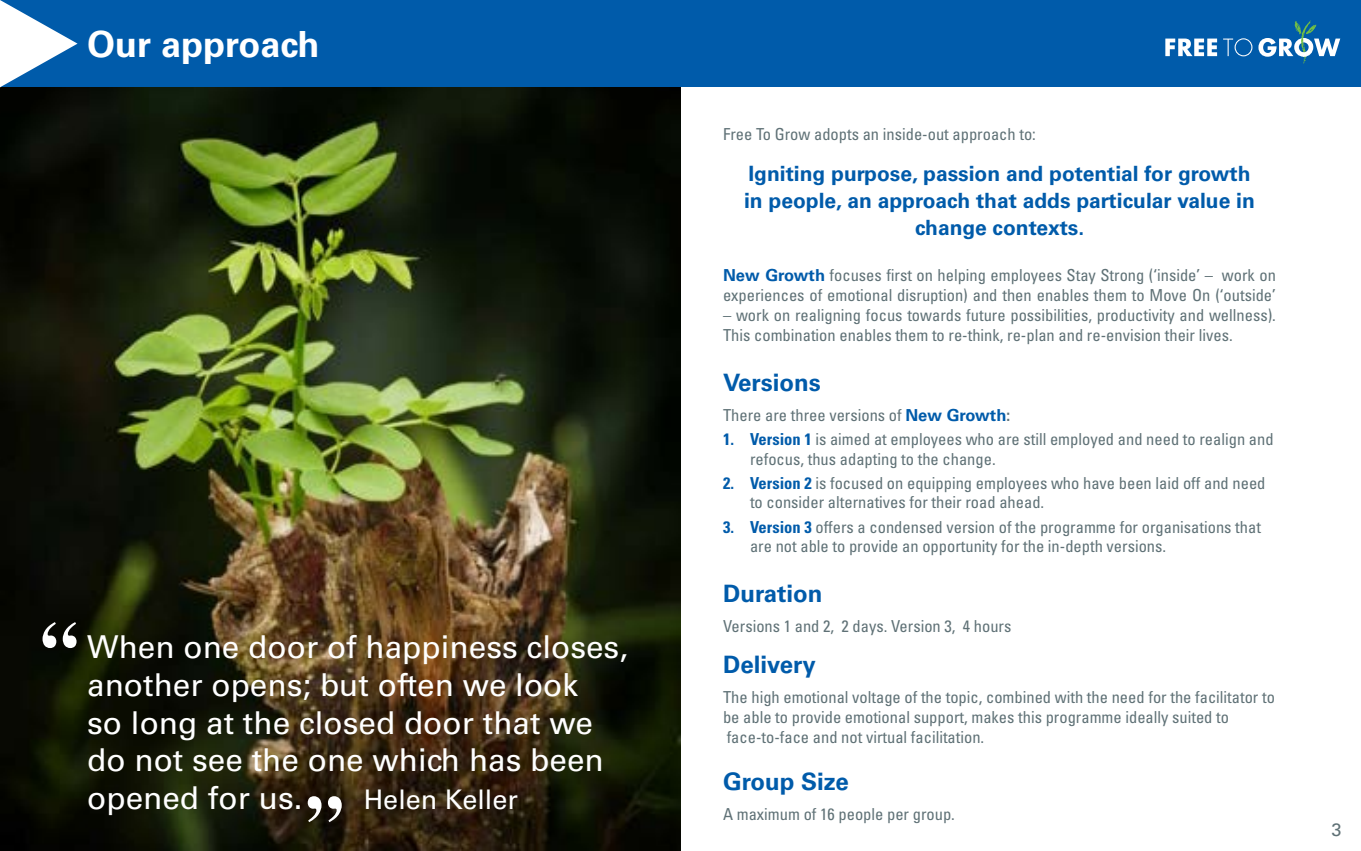
<style>
.page{position:relative;width:1361px;height:851px;background:#fff}
.page>*{position:absolute;margin:0;border:0;box-sizing:border-box;transform-origin:0 0}
.t1{font:700 36px "Univers LT Std";color:#fff}
.t2{font:31.5px/37.8px "Univers LT Std";color:#fff}
.t3{font:27px "Univers LT Std";color:#fff}
.t4{font:700 24px "Univers LT Std";color:#005baa}
.t5{font:700 21px/27px "Univers LT Std";color:#005baa;text-align:center}
.t6{font:18px "Univers LT Std";color:#5f7176}
.t7{font:condensed 16.5px/19.8px "Univers LT Std";color:#5f7176}
.s1{font-weight:700;font-stretch:normal;color:#005baa}
.s2{font-weight:700}
.s3{font-weight:700;color:#005baa}
</style>
<div class="page">
<img style="left:0;top:87px;width:680px;height:763px">
<div style="left:0;top:0;width:1361px;height:87px;background:#005baa"></div>
<svg style="left:1165px;top:39px;width:52px;height:17px"></svg>
<svg style="left:1223px;top:38px;width:29px;height:18px"></svg>
<svg style="left:1258px;top:38px;width:82px;height:19px"></svg>
<svg style="left:0;top:0;width:78px;height:87px"></svg>
<svg style="left:43px;top:622px;width:34px;height:26px"></svg>
<svg style="left:308px;top:796px;width:34px;height:26px"></svg>
<h1 class="t1" style="left:87px;top:23px;width:507px">Getting your people on board</h1>
<h1 class="t1" style="left:87px;top:23px;width:234px">Our approach</h1>
<h2 class="t2" style="left:87px;top:628px;width:542px">When one door of happiness closes, another opens; but often we look<br>so long at the closed door that we do not see the one which has been opened for us.</h2>
<h3 class="t3" style="left:364px;top:783px;width:156px">Helen Keller</h3>
<p class="t7" style="left:723px;top:124px;width:314px">Free To Grow adopts an inside-out approach to:</p>
<p class="t5" style="left:744px;top:160px;width:512px">Igniting purpose, passion and potential for growth in people, an approach that adds particular value in change contexts.</p>
<p class="t7" style="left:723px;top:265px;width:554px"><span class="s1">New Growth</span> focuses first on helping employees Stay Strong (‘inside’ – work on experiences of emotional disruption) and then enables them to Move On (‘outside’</p>
<p class="t7" style="left:723px;top:305px;width:554px">– work on realigning focus towards future possibilities, productivity and wellness).<br>This combination enables them to re-think, re-plan and re-envision their lives.</p>
<h3 class="t4" style="left:723px;top:368px;width:99px">Versions</h3>
<p class="t7" style="left:723px;top:404px;width:289px">There are three versions of <span class="s1">New Growth</span><span class="s2">:</span></p>
<p class="t7" style="left:750px;top:428px;width:525px;text-indent:-27px"><span class="s3">1. Version 1</span> is aimed at employees who are still employed and need to realign and refocus, thus adapting to the change.</p>
<p class="t7" style="left:750px;top:472px;width:517px;text-indent:-27px"><span class="s3">2. Version 2</span> is focused on equipping employees who have been laid off and need to consider alternatives for their road ahead.</p>
<p class="t7" style="left:750px;top:516px;width:512px;text-indent:-27px"><span class="s3">3. Version 3</span> offers a condensed version of the programme for organisations that are not able to provide an opportunity for the in-depth versions.</p>
<h3 class="t4" style="left:723px;top:579px;width:101px">Duration</h3>
<p class="t7" style="left:723px;top:615px;width:290px">Versions 1 and 2, 2 days. Version 3, 4 hours</p>
<h3 class="t4" style="left:723px;top:650px;width:94px">Delivery</h3>
<p class="t7" style="left:723px;top:687px;width:553px">The high emotional voltage of the topic, combined with the need for the facilitator to be able to provide emotional support, makes this programme ideally suited to face-to-face and not virtual facilitation.</p>
<h3 class="t4" style="left:723px;top:767px;width:127px">Group Size</h3>
<p class="t7" style="left:723px;top:804px;width:233px">A maximum of 16 people per group.</p>
<p class="t6" style="left:1331px;top:818px;width:12px">3</p>
</div>
